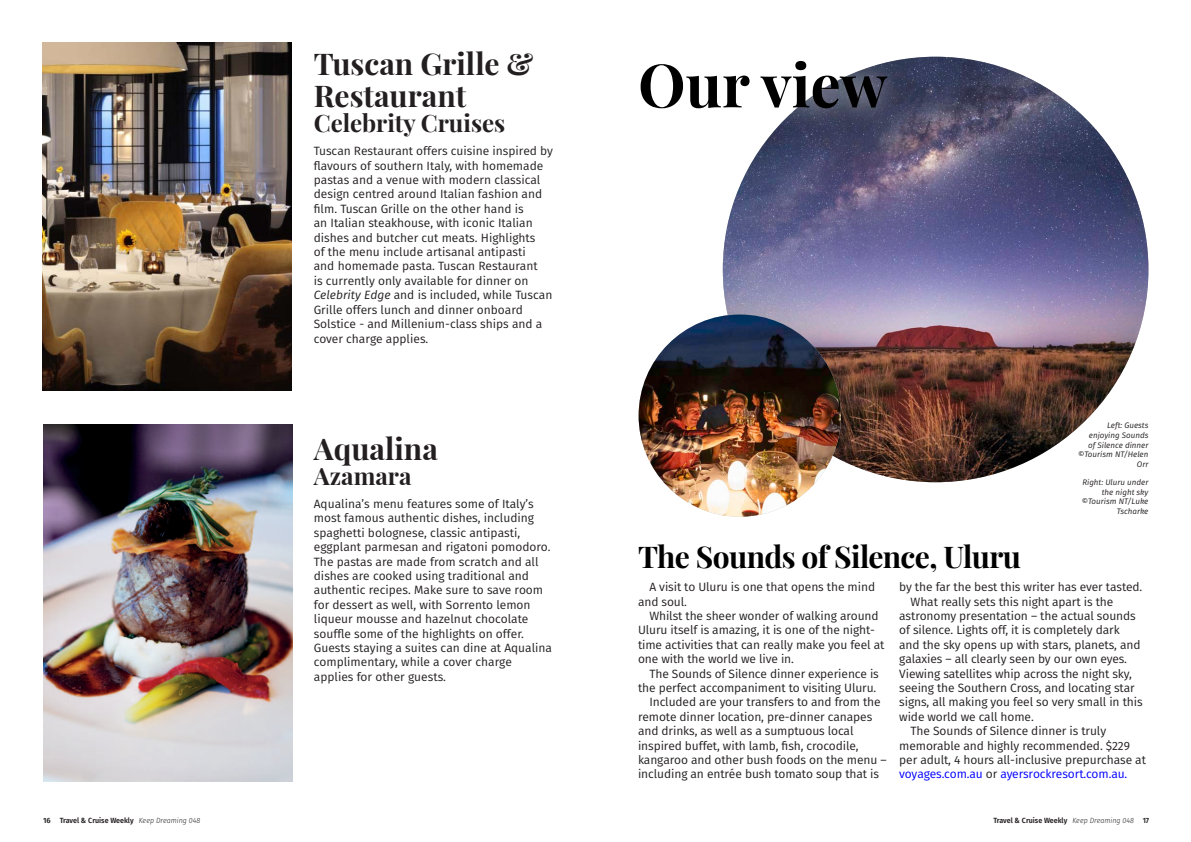
<style>
.page{position:relative;width:1191px;height:842px;background:#fff}
.page>*{position:absolute;margin:0;border:0;box-sizing:border-box;transform-origin:0 0}
.TCW_title{font:700 60px "Playfair Display";color:#000}
.TCW_headline{font:700 30px/32px "Playfair Display";color:#231f20}
.TCW_headline-2{font:700 30px "Playfair Display";letter-spacing:-.02em;color:#000}
.TCW_mini_head{font:700 24px "Playfair Display";color:#231f20}
.TCW_body_with_indent{font:12px/14.4px "Fira Sans";letter-spacing:-.01em;color:#231f20}
.TCW_body{font:12px/14.4px "Fira Sans";color:#231f20}
.TCW_caption_2{font:italic 8px/9.6px "Fira Sans";color:#231f20;text-align:right}
.t1{font:600 7.5px "Fira Sans";color:#231f20}
.t2{font:600 7.5px "Fira Sans";color:#231f20;scale:.95 1}
.s1{font-style:italic}
.s2{color:#00f}
.s3{font-weight:300;font-style:italic}
</style>
<div class="page">
<img style="left:43px;top:425px;width:249px;height:356px">
<img style="left:43px;top:43px;width:248px;height:347px">
<img style="left:723px;top:57px;width:425px;height:425px;border-radius:213px">
<img style="left:638px;top:314px;width:203px;height:203px;border-radius:101px">
<div style="left:615px;top:36px;width:294px;height:98px;background:#fff;opacity:.77"></div>
<p class="TCW_headline" style="left:314px;top:46px;width:221px">Tuscan Grille &amp;<br>Restaurant</p>
<p class="TCW_mini_head" style="left:314px;top:104px;width:193px">Celebrity Cruises</p>
<p class="TCW_body" style="left:314px;top:144px;width:241px">Tuscan Restaurant offers cuisine inspired by flavours of southern Italy, with homemade pastas and a venue with modern classical design centred around Italian fashion and film. Tuscan Grille on the other hand is<br>an Italian steakhouse, with iconic Italian dishes and butcher cut meats. Highlights<br>of the menu include artisanal antipasti<br>and homemade pasta. Tuscan Restaurant<br>is currently only available for dinner on <span class="s1">Celebrity Edge</span> and is included, while Tuscan Grille offers lunch and dinner onboard Solstice - and Millenium-class ships and a cover charge applies.</p>
<p class="TCW_headline" style="left:314px;top:430px;width:126px">Aqualina</p>
<p class="TCW_mini_head" style="left:314px;top:457px;width:99px">Azamara</p>
<p class="TCW_body" style="left:314px;top:496px;width:240px">Aqualina’s menu features some of Italy’s most famous authentic dishes, including spaghetti bolognese, classic antipasti, eggplant parmesan and rigatoni pomodoro.<br>The pastas are made from scratch and all dishes are cooked using traditional and authentic recipes. Make sure to save room for dessert as well, with Sorrento lemon liqueur mousse and hazelnut chocolate souffle some of the highlights on offer.<br>Guests staying a suites can dine at Aqualina complimentary, while a cover charge applies for other guests.</p>
<p class="TCW_title" style="left:638px;top:38px;width:251px">Our view</p>
<p class="TCW_caption_2" style="left:1078px;top:421px;width:72px">Left: Guests enjoying Sounds<br>of Silence dinner ©Tourism NT/Helen<br>Orr</p>
<p class="TCW_caption_2" style="left:1081px;top:477px;width:68px">Right: Uluru under the night sky ©Tourism NT/Luke<br>Tscharke</p>
<p class="TCW_headline-2" style="left:638px;top:533px;width:384px">The Sounds of Silence, Uluru</p>
<p class="TCW_body_with_indent" style="left:638px;top:579px;width:239px;text-indent:11px">A visit to Uluru is one that opens the mind and soul.</p>
<p class="TCW_body_with_indent" style="left:638px;top:608px;width:248px;text-indent:11px">Whilst the sheer wonder of walking around Uluru itself is amazing, it is one of the night&shy;time activities that can really make you feel at one with the world we live in.</p>
<p class="TCW_body_with_indent" style="left:638px;top:666px;width:242px;text-align:right">The Sounds of Silence dinner experience is the perfect accompaniment to visiting Uluru.</p>
<p class="TCW_body_with_indent" style="left:638px;top:695px;width:250px;text-indent:11px">Included are your transfers to and from the remote dinner location, pre-dinner canapes and drinks, as well as a sumptuous local inspired buffet, with lamb, fish, crocodile, kangaroo and other bush foods on the menu – including an entrée bush tomato soup that is</p>
<p class="TCW_body_with_indent" style="left:899px;top:579px;width:245px">by the far the best this writer has ever tasted.</p>
<p class="TCW_body_with_indent" style="left:899px;top:594px;width:245px;text-indent:11px">What really sets this night apart is the astronomy presentation – the actual sounds of silence. Lights off, it is completely dark and the sky opens up with stars, planets, and galaxies – all clearly seen by our own eyes.<br>Viewing satellites whip across the night sky, seeing the Southern Cross, and locating star signs, all making you feel so very small in this wide world we call home.</p>
<p class="TCW_body_with_indent" style="left:899px;top:723px;width:248px;text-indent:11px">The Sounds of Silence dinner is truly memorable and highly recommended. $229 per adult, 4 hours all-inclusive prepurchase at <span class="s2">voyages.com.au</span> or <span class="s2">ayersrockresort.com.au.</span></p>
<p class="t1" style="left:43px;top:814px;width:159px">16 Travel &amp; Cruise Weekly <span class="s3">Keep Dreaming 048</span></p>
<p class="t2" style="left:993px;top:814px;width:165px">Travel &amp; Cruise Weekly <span class="s3">Keep Dreaming 048</span> 17</p>
</div>
